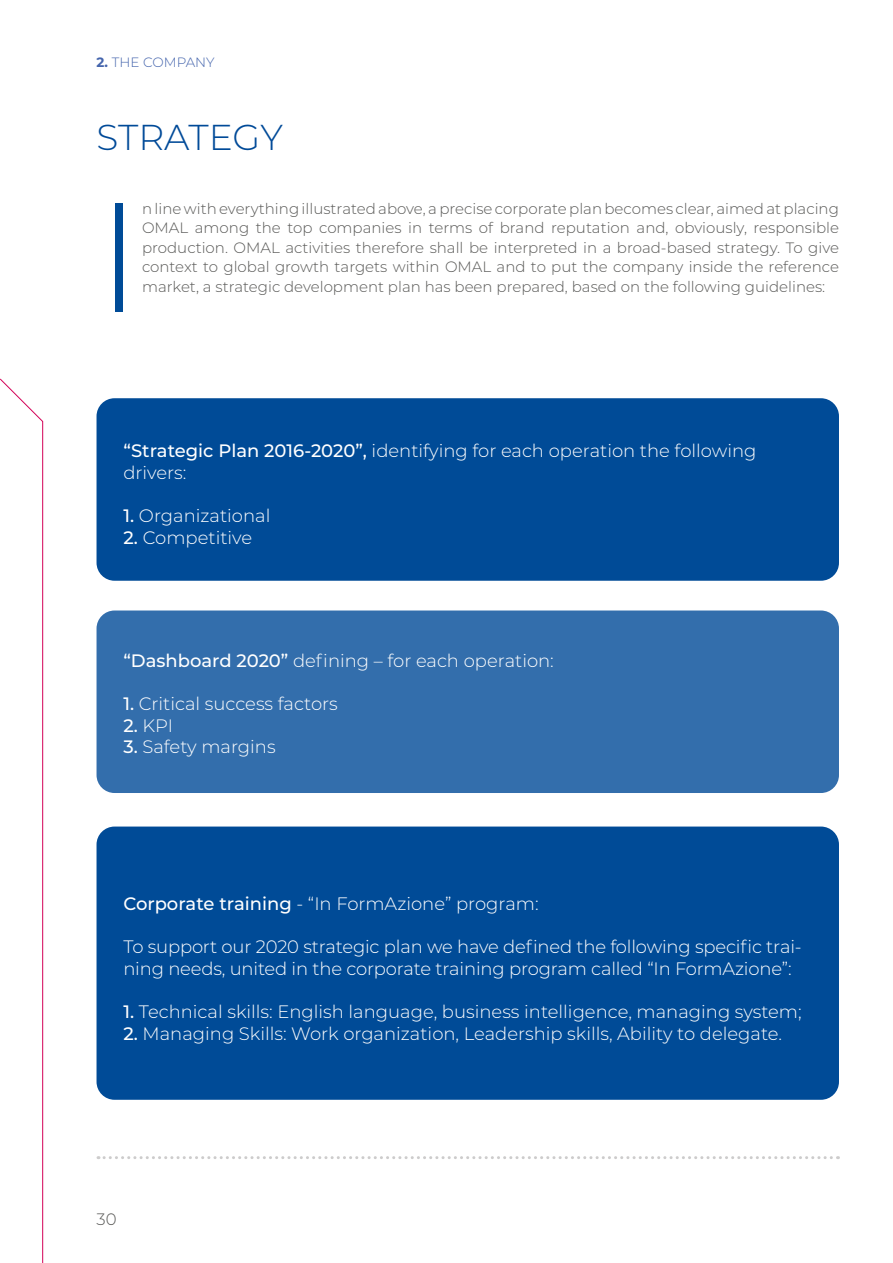
<style>
.page{position:relative;width:893px;height:1263px;background:#fff}
.page>*{position:absolute;margin:0;border:0;box-sizing:border-box;transform-origin:0 0}
.t1{font:300 154.35px "Montserrat";color:#004b97}
.t2{font:300 36px "Montserrat";color:#004a98}
.t3{font:300 18px/21.6px "Montserrat";color:#fff}
.t4{font:300 16.5px "Montserrat";color:#585856}
.t5{font:300 15px/19.5px "Montserrat";color:#585856;text-align:justify}
.t6{font:300 13.5px "Montserrat";color:#4565ad}
.s1{font-weight:700}
.s2{font-weight:500}
</style>
<div class="page">
<div style="left:97px;top:398px;width:742px;height:183px;background:#004b97;border-radius:18px"></div>
<div style="left:97px;top:826px;width:742px;height:274px;background:#004b97;border-radius:18px"></div>
<div style="left:97px;top:610px;width:742px;height:183px;background:#336eac;border-radius:18px"></div>
<svg style="left:98px;top:1156px;width:740px;height:3px"></svg>
<svg style="left:0;top:378px;width:43px;height:885px"></svg>
<p class="t6" style="left:97px;top:53px;width:120px"><span class="s1">2.</span> THE COMPANY</p>
<h2 class="t2" style="left:97px;top:112px;width:188px">STRATEGY</h2>
<h1 class="t1" style="left:97px;top:152px;width:47px">I</h1>
<p class="t5" style="left:142px;top:198px;width:698px">n line with everything illustrated above, a precise corporate plan becomes clear, aimed at placing OMAL among the top companies in terms of brand reputation and, obviously, responsible production. OMAL activities therefore shall be interpreted in a broad-based strategy. To give context to global growth targets within OMAL and to put the company inside the reference market, a strategic development plan has been prepared, based on the following guidelines:</p>
<p class="t3" style="left:123px;top:439px;width:635px"><span class="s2">“Strategic Plan 2016-2020”,</span> identifying for each operation the following drivers:</p>
<p class="t3" style="left:123px;top:504px;width:148px"><span class="s2">1.</span> Organizational</p>
<p class="t3" style="left:123px;top:526px;width:130px"><span class="s2">2.</span> Competitive</p>
<p class="t3" style="left:123px;top:649px;width:432px"><span class="s2">“Dashboard 2020”</span> defining – for each operation:</p>
<p class="t3" style="left:123px;top:692px;width:216px"><span class="s2">1.</span> Critical success factors</p>
<p class="t3" style="left:123px;top:714px;width:51px"><span class="s2">2.</span> KPI</p>
<p class="t3" style="left:123px;top:736px;width:154px"><span class="s2">3.</span> Safety margins</p>
<p class="t3" style="left:123px;top:892px;width:417px"><span class="s2">Corporate training</span> - “In FormAzione” program:</p>
<p class="t3" style="left:123px;top:935px;width:680px">To support our 2020 strategic plan we have defined the following specific trai&shy;ning needs, united in the corporate training program called “In FormAzione”:</p>
<p class="t3" style="left:123px;top:1000px;width:680px"><span class="s2">1.</span> Technical skills: English language, business intelligence, managing system;</p>
<p class="t3" style="left:123px;top:1022px;width:660px"><span class="s2">2.</span> Managing Skills: Work organization, Leadership skills, Ability to delegate.</p>
<p class="t4" style="left:97px;top:1208px;width:22px">30</p>
</div>
